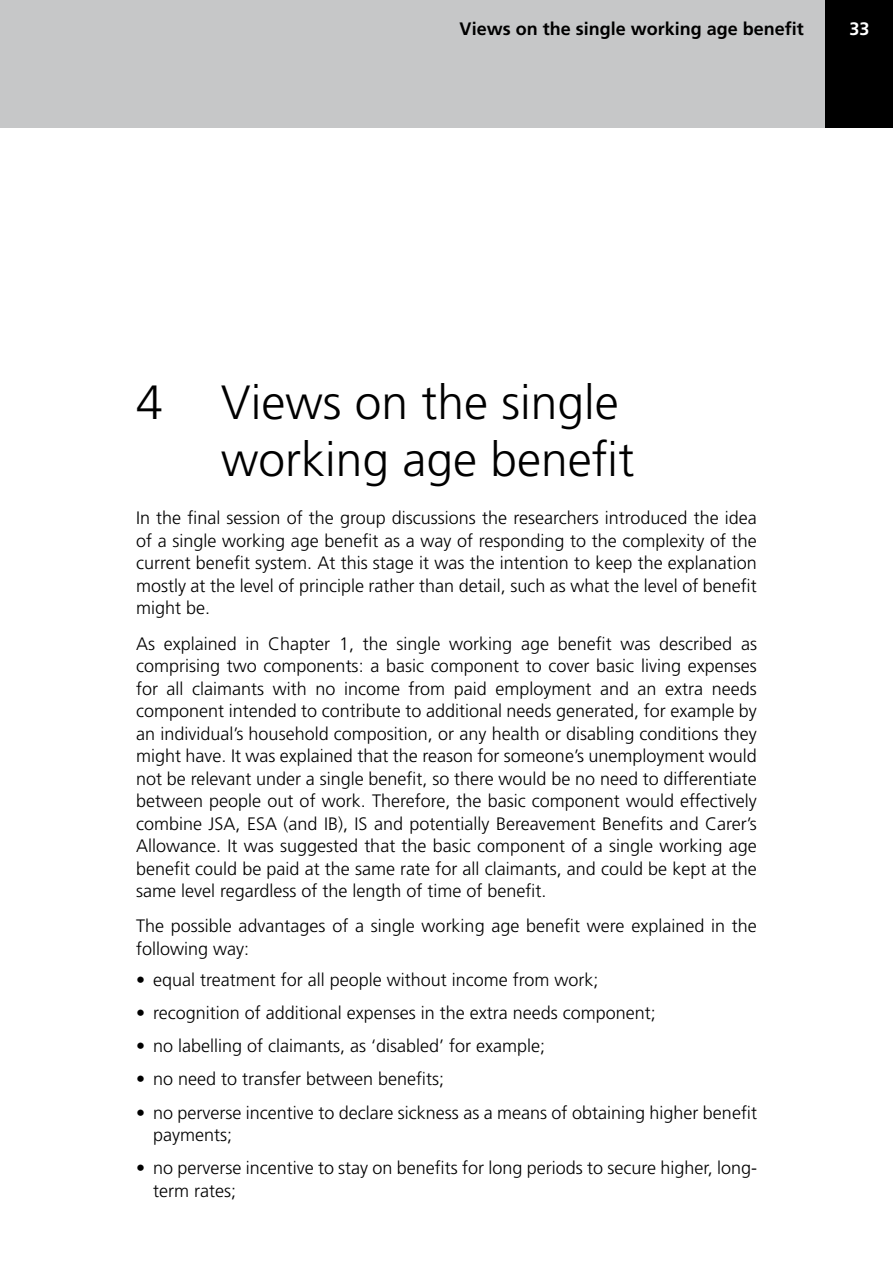
<style>
.page{position:relative;width:893px;height:1263px;background:#fff}
.page>*{position:absolute;margin:0;border:0;box-sizing:border-box;transform-origin:0 0}
.t1{font:300 48px/57.6px "Frutiger LT";color:#000}
.t2{font:300 18px/22.5px "Frutiger LT";color:#000}
.t3{font:700 18px "Frutiger LT";color:#000}
.t4{font:700 18px "Frutiger LT";color:#fff}
</style>
<div class="page">
<div style="left:825px;top:0;width:68px;height:128px;background:#000"></div>
<div style="left:0;top:0;width:825px;height:128px;background:#c6c7c8"></div>
<p class="t3" style="left:459px;top:21px;width:346px">Views on the single working age benefit</p>
<p class="t4" style="left:849px;top:21px;width:22px">33</p>
<h1 class="t1" style="left:221px;top:377px;width:415px;text-indent:-85px">4 Views on the single working age benefit</h1>
<p class="t2" style="left:136px;top:508px;width:622px;text-align:justify">In the final session of the group discussions the researchers introduced the idea of a single working age benefit as a way of responding to the complexity of the current benefit system. At this stage it was the intention to keep the explanation mostly at the level of principle rather than detail, such as what the level of benefit might be.</p>
<p class="t2" style="left:136px;top:633px;width:622px;text-align:justify">As explained in Chapter 1, the single working age benefit was described as comprising two components: a basic component to cover basic living expenses for all claimants with no income from paid employment and an extra needs component intended to contribute to additional needs generated, for example by an individual’s household composition, or any health or disabling conditions they might have. It was explained that the reason for someone’s unemployment would not be relevant under a single benefit, so there would be no need to differentiate between people out of work. Therefore, the basic component would effectively combine JSA, ESA (and IB), IS and potentially Bereavement Benefits and Carer’s Allowance. It was suggested that the basic component of a single working age benefit could be paid at the same rate for all claimants, and could be kept at the same level regardless of the length of time of benefit.</p>
<p class="t2" style="left:136px;top:916px;width:622px">The possible advantages of a single working age benefit were explained in the following way:</p>
<p class="t2" style="left:136px;top:969px;width:464px">• equal treatment for all people without income from work;</p>
<p class="t2" style="left:136px;top:1002px;width:521px">• recognition of additional expenses in the extra needs component;</p>
<p class="t2" style="left:136px;top:1035px;width:411px">• no labelling of claimants, as ‘disabled’ for example;</p>
<p class="t2" style="left:136px;top:1068px;width:310px">• no need to transfer between benefits;</p>
<p class="t2" style="left:153px;top:1101px;width:605px;text-indent:-17px">• no perverse incentive to declare sickness as a means of obtaining higher benefit payments;</p>
<p class="t2" style="left:153px;top:1157px;width:605px;text-indent:-17px">• no perverse incentive to stay on benefits for long periods to secure higher, long&shy;term rates;</p>
</div>
